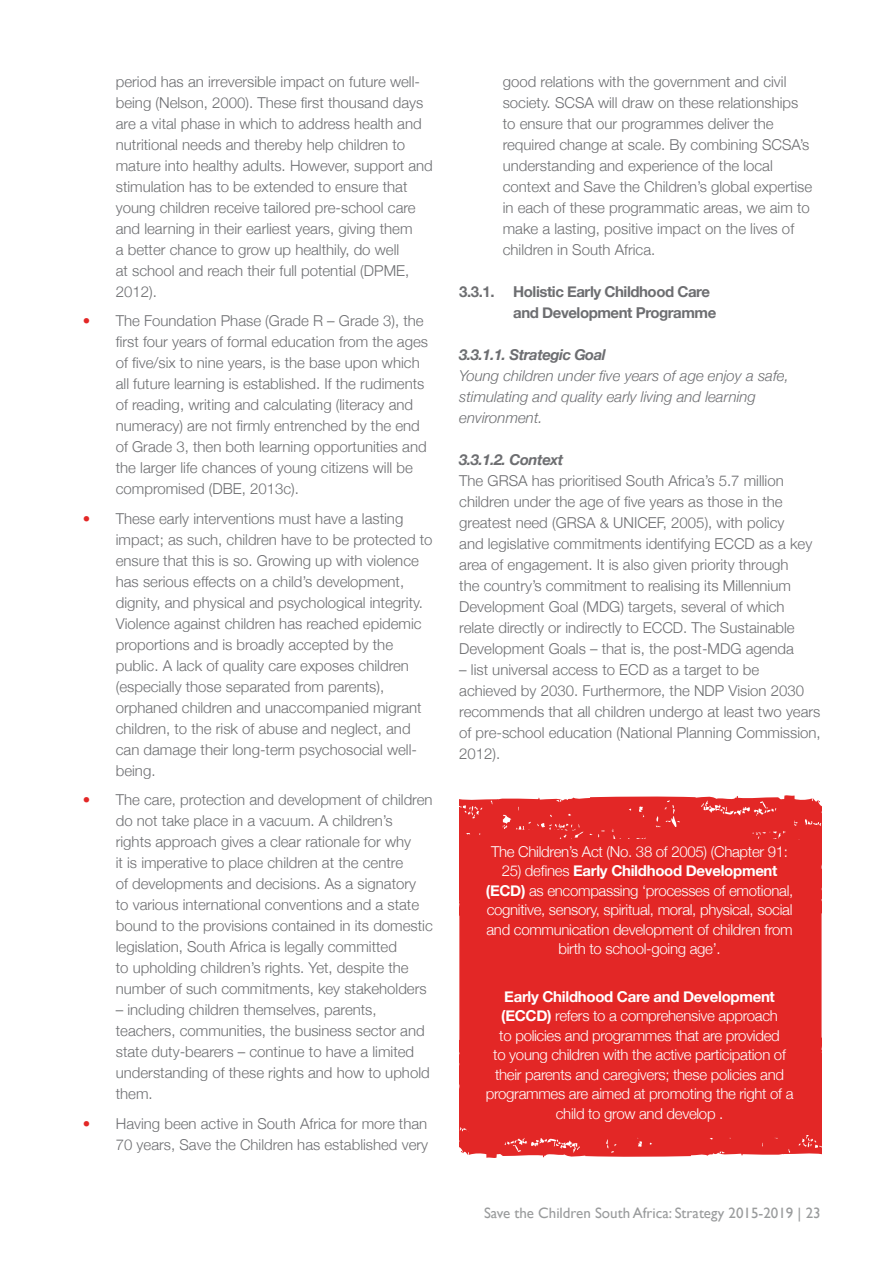
<style>
.page{position:relative;width:893px;height:1263px;background:#fff}
.page>*{position:absolute;margin:0;border:0;box-sizing:border-box;transform-origin:0 0}
.t1{font:300 15px/21px "Helvetica Neue";color:#6d6e71}
.t2{font:300 15px "Helvetica Neue";letter-spacing:-.02em;color:#fff}
.t3{font:italic 300 15px/21px "Helvetica Neue";color:#6d6e71}
.t4{font:700 15px/19.5px "Helvetica Neue";letter-spacing:-.02em;color:#fff}
.t5{font:700 15px/21px "Helvetica Neue";letter-spacing:-.03em;color:#6d6e71}
.t6{font:15px "Gill Sans";color:#999b9c}
.t7{font:italic 700 15px "Helvetica Neue";letter-spacing:-.03em;color:#6d6e71}
.s1{color:#e32726}
.s2{font-weight:300}
.s3{font-weight:700}
</style>
<div class="page">
<div style="left:459px;top:839px;width:363px;height:299px;background:#e32726;border-radius:27px"></div>
<svg style="left:459px;top:1034px;width:363px;height:124px"></svg>
<svg style="left:459px;top:795px;width:363px;height:124px"></svg>
<p class="t1" style="left:116px;top:71px;width:319px">period has an irreversible impact on future well&shy;being (Nelson, 2000). These first thousand days are a vital phase in which to address health and nutritional needs and thereby help children to mature into healthy adults. However, support and stimulation has to be extended to ensure that young children receive tailored pre-school care and learning in their earliest years, giving them<br>a better chance to grow up healthily, do well<br>at school and reach their full potential (DPME, 2012).</p>
<p class="t1" style="left:116px;top:310px;width:314px;text-indent:-33px"><span class="s1">•</span> The Foundation Phase (Grade R – Grade 3), the first four years of formal education from the ages of five/six to nine years, is the base upon which all future learning is established. If the rudiments of reading, writing and calculating (literacy and numeracy) are not firmly entrenched by the end of Grade 3, then both learning opportunities and the larger life chances of young citizens will be compromised (DBE, 2013c).</p>
<p class="t1" style="left:116px;top:508px;width:318px;text-indent:-33px"><span class="s1">•</span> These early interventions must have a lasting impact; as such, children have to be protected to ensure that this is so. Growing up with violence has serious effects on a child’s development, dignity, and physical and psychological integrity.<br>Violence against children has reached epidemic proportions and is broadly accepted by the public. A lack of quality care exposes children (especially those separated from parents), orphaned children and unaccompanied migrant children, to the risk of abuse and neglect, and can damage their long-term psychosocial well&shy;being.</p>
<p class="t1" style="left:116px;top:789px;width:318px;text-indent:-33px"><span class="s1">•</span> The care, protection and development of children do not take place in a vacuum. A children’s<br>rights approach gives a clear rationale for why<br>it is imperative to place children at the centre<br>of developments and decisions. As a signatory<br>to various international conventions and a state bound to the provisions contained in its domestic legislation, South Africa is legally committed<br>to upholding children’s rights. Yet, despite the number of such commitments, key stakeholders</p>
<p class="t1" style="left:116px;top:999px;width:315px">– including children themselves, parents, teachers, communities, the business sector and state duty-bearers – continue to have a limited understanding of these rights and how to uphold them.</p>
<p class="t1" style="left:83px;top:1113px;width:347px;text-align:right"><span class="s1">•</span> Having been active in South Africa for more than<br>70 years, Save the Children has established very</p>
<p class="t1" style="left:503px;top:71px;width:311px">good relations with the government and civil society. SCSA will draw on these relationships to ensure that our programmes deliver the required change at scale. By combining SCSA’s understanding and experience of the local context and Save the Children’s global expertise in each of these programmatic areas, we aim to make a lasting, positive impact on the lives of children in South Africa.</p>
<p class="t5" style="left:513px;top:281px;width:205px;text-indent:-54px">3.3.1. Holistic Early Childhood Care and Development Programme</p>
<p class="t7" style="left:459px;top:345px;width:148px">3.3.1.1. Strategic Goal</p>
<p class="t3" style="left:459px;top:365px;width:331px">Young children under five years of age enjoy a safe, stimulating and quality early living and learning environment.</p>
<p class="t7" style="left:459px;top:450px;width:106px">3.3.1.2. Context</p>
<p class="t1" style="left:459px;top:470px;width:355px">The GRSA has prioritised South Africa’s 5.7 million children under the age of five years as those in the greatest need (GRSA &amp; UNICEF, 2005), with policy and legislative commitments identifying ECCD as a key area of engagement. It is also given priority through the country’s commitment to realising its Millennium Development Goal (MDG) targets, several of which relate directly or indirectly to ECCD. The Sustainable Development Goals – that is, the post-MDG agenda</p>
<p class="t1" style="left:459px;top:659px;width:363px">– list universal access to ECD as a target to be<br>achieved by 2030. Furthermore, the NDP Vision 2030 recommends that all children undergo at least two years of pre-school education (National Planning Commission, 2012).</p>
<p class="t2" style="left:491px;top:842px;width:298px">The Children’s Act (No. 38 of 2005) (Chapter 91:</p>
<p class="t4" style="left:502px;top:860px;width:277px"><span class="s2">25) defines</span> Early Childhood Development</p>
<p class="t4" style="left:486px;top:880px;width:16px">(ECD</p>
<p class="t2" style="left:521px;top:881px;width:274px"><span class="s3">)</span> as encompassing ‘processes of emotional,</p>
<p class="t2" style="left:487px;top:900px;width:307px">cognitive, sensory, spiritual, moral, physical, social</p>
<p class="t2" style="left:486px;top:920px;width:308px">and communication development of children from</p>
<p class="t2" style="left:558px;top:939px;width:164px">birth to school-going age’.</p>
<p class="t4" style="left:501px;top:986px;width:275px">Early Childhood Care and Development (ECCD</p>
<p class="t2" style="left:547px;top:1006px;width:232px"><span class="s3">)</span> refers to a comprehensive approach</p>
<p class="t2" style="left:499px;top:1026px;width:282px">to policies and programmes that are provided</p>
<p class="t2" style="left:493px;top:1045px;width:294px">to young children with the active participation of</p>
<p class="t2" style="left:495px;top:1065px;width:291px">their parents and caregivers; these policies and</p>
<p class="t2" style="left:486px;top:1084px;width:309px">programmes are aimed at promoting the right of a</p>
<p class="t2" style="left:556px;top:1104px;width:169px">child to grow and develop .</p>
<p class="t6" style="left:484px;top:1204px;width:338px">Save the Children South Africa: Strategy 2015-2019 | 23</p>
</div>
